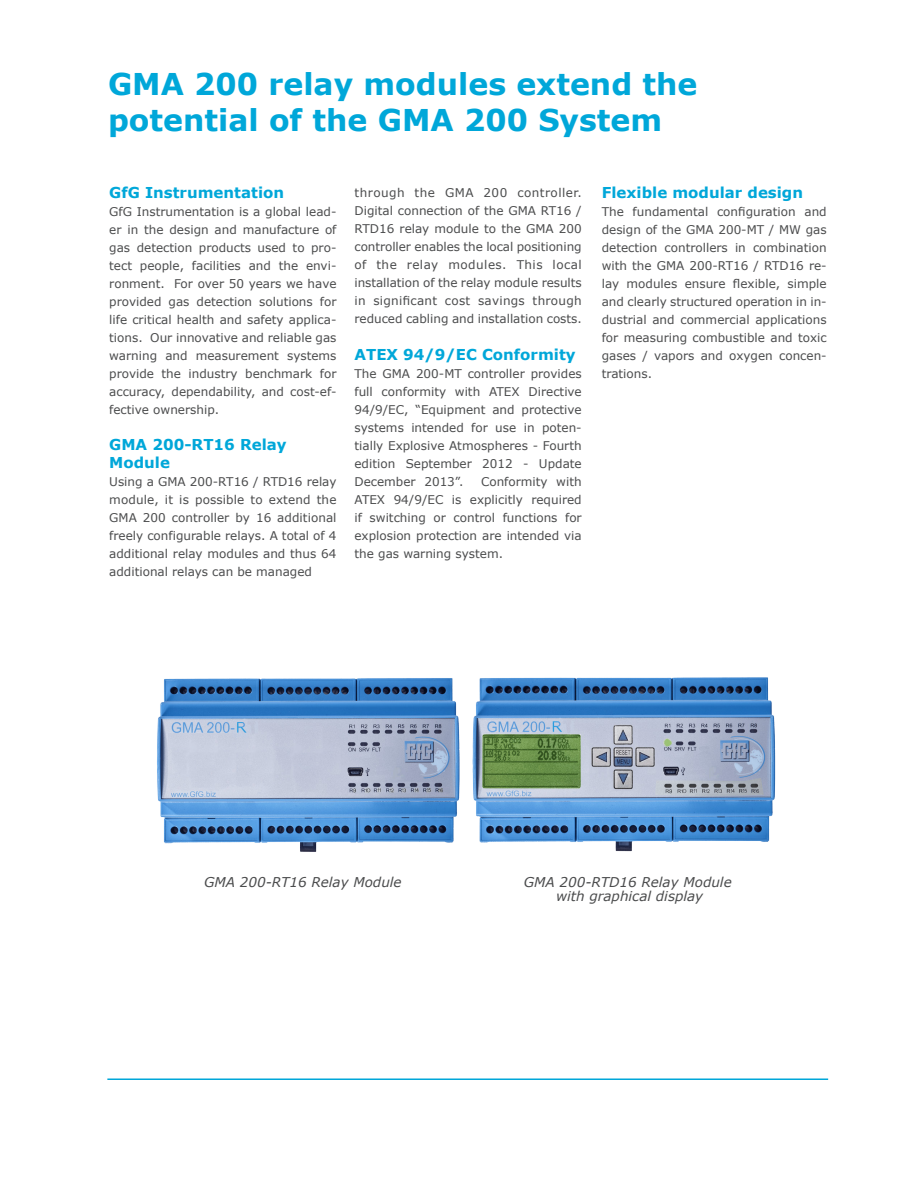
<style>
.page{position:relative;width:918px;height:1188px;background:#fff}
.page>*{position:absolute;margin:0;border:0;box-sizing:border-box;transform-origin:0 0}
.t1{font:700 30px "Verdana";color:#00a7d9}
.t2{font:700 15px "Verdana";color:#00a7d9}
.t3{font:italic 13.5px "Verdana";color:#4b4c4d}
._1Body{font:12px/18px "Verdana";color:#4b4c4d;text-align:justify}
</style>
<div class="page">
<hr style="left:107px;top:1078px;width:721px;height:2px;background:#00a7d9">
<img style="left:157px;top:677px;width:619px;height:175px">
<p class="t1" style="left:108px;top:63px;width:591px">GMA 200 relay modules extend the</p>
<p class="t1" style="left:108px;top:99px;width:556px">potential of the GMA 200 System</p>
<p class="t2" style="left:109px;top:182px;width:176px">GfG Instrumentation</p>
<p class="_1Body" style="left:109px;top:203px;width:229px">GfG Instrumentation is a global lead&shy;er in the design and manufacture of gas detection products used to pro&shy;tect people, facilities and the envi&shy;ronment. For over 50 years we have provided gas detection solutions for life critical health and safety applica&shy;tions. Our innovative and reliable gas warning and measurement systems provide the industry benchmark for accuracy, dependability, and cost-ef&shy;fective ownership.</p>
<p class="t2" style="left:109px;top:434px;width:179px">GMA 200-RT16 Relay</p>
<p class="t2" style="left:109px;top:452px;width:62px">Module</p>
<p class="_1Body" style="left:109px;top:473px;width:229px">Using a GMA 200-RT16 / RTD16 relay module, it is possible to extend the GMA 200 controller by 16 additional freely configurable relays. A total of 4 additional relay modules and thus 64 additional relays can be managed</p>
<p class="_1Body" style="left:355px;top:183px;width:229px">through the GMA 200 controller.<br>Digital connection of the GMA RT16 / RTD16 relay module to the GMA 200 controller enables the local positioning of the relay modules. This local installation of the relay module results in significant cost savings through reduced cabling and installation costs.</p>
<p class="t2" style="left:355px;top:344px;width:223px">ATEX 94/9/EC Conformity</p>
<p class="_1Body" style="left:355px;top:365px;width:229px">The GMA 200-MT controller provides full conformity with ATEX Directive 94/9/EC, “Equipment and protective systems intended for use in poten&shy;tially Explosive Atmospheres - Fourth edition September 2012 - Update December 2013”.</p>
<p class="_1Body" style="left:355px;top:473px;width:229px;text-indent:126px">Conformity with ATEX 94/9/EC is explicitly required if switching or control functions for explosion protection are intended via the gas warning system.</p>
<p class="t2" style="left:602px;top:182px;width:203px">Flexible modular design</p>
<p class="_1Body" style="left:602px;top:203px;width:227px">The fundamental configuration and design of the GMA 200-MT / MW gas detection controllers in combination with the GMA 200-RT16 / RTD16 re&shy;lay modules ensure flexible, simple and clearly structured operation in in&shy;dustrial and commercial applications for measuring combustible and toxic gases / vapors and oxygen concen&shy;trations.</p>
<p class="t3" style="left:204px;top:873px;width:199px">GMA 200-RT16 Relay Module</p>
<p class="t3" style="left:524px;top:873px;width:209px">GMA 200-RTD16 Relay Module</p>
<p class="t3" style="left:556px;top:887px;width:149px">with graphical display</p>
</div>
